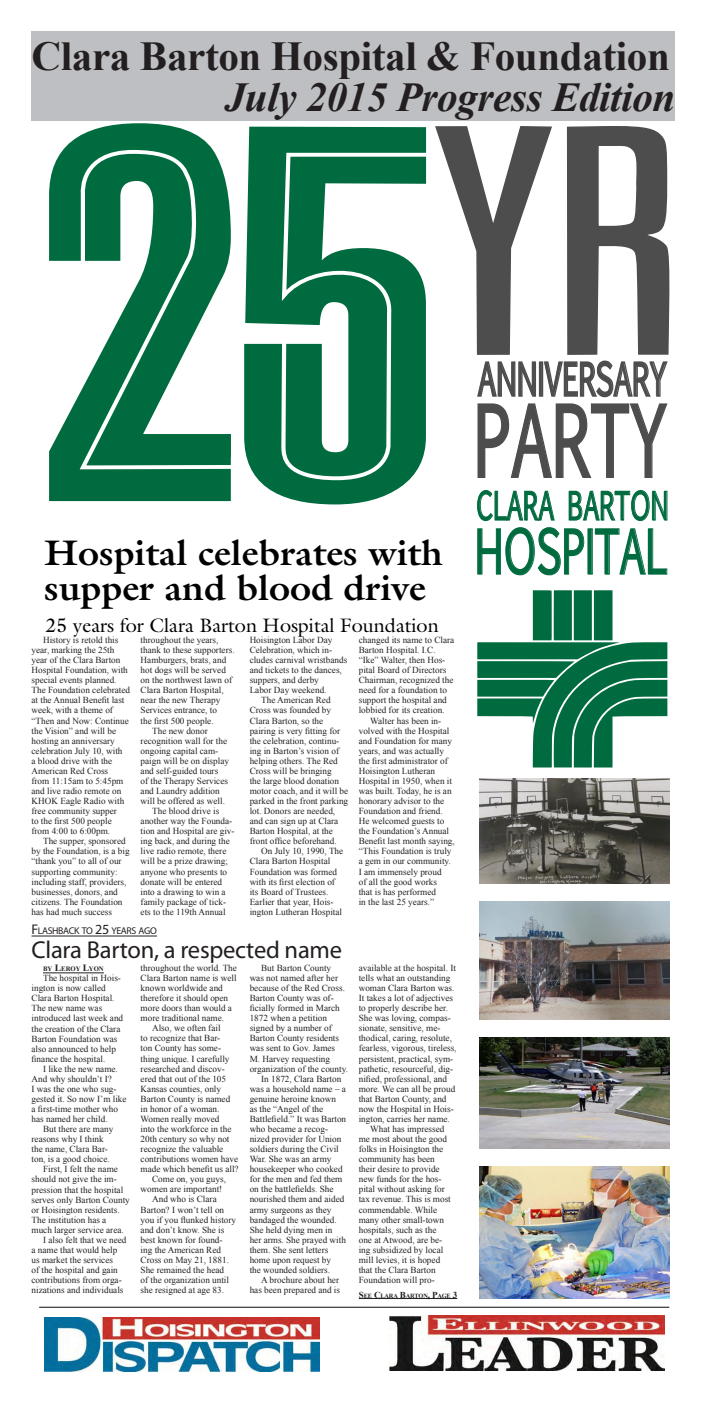
<style>
.page{position:relative;width:707px;height:1418px;background:#fff}
.page>*{position:absolute;margin:0;border:0;box-sizing:border-box;transform-origin:0 0}
.t1{font:94.59px "Cairo Font 1 0";color:#4d4d4d;scale:.69 1}
.t2{font:58.62px "Cairo Font 1 0";color:#006b3f;scale:.71 1}
.t3{font:43.49px "Cairo Font 1 0";color:#4d4d4d;scale:.68 1}
.bodycopy{font:700 41.12px "Times New Roman";letter-spacing:-.01em;color:#231f20}
.bodycopy-2{font:italic 700 41.12px "Times New Roman";letter-spacing:-.01em;color:#231f20}
.t4{font:37.27px "Cairo Font 1 0";color:#006b3f;scale:.69 1}
.t5{font:700 35.79px/34.7px "Galliard Std";color:#000}
.bodycopy-3{font:24.5px "Myriad Pro";letter-spacing:-.01em;color:#231f20}
.t6{font:19.6px "Galliard Std";color:#000}
.bodycopy-4{font:9.8px "Myriad Pro";letter-spacing:-.035em;color:#231f20}
.bodycopy-5{font:9.19px/10.1px "Times New Roman";color:#231f20}
.bodycopy-6{font:700 6.74px "Times New Roman";color:#231f20}
.body_copy{font:700 6.39px "Times New Roman";letter-spacing:-.03em;color:#231f20}
.s1{font-size:14px}
.s2{font-size:9.62px}
.s3{font-size:9.1px}
</style>
<div class="page">
<svg style="left:477px;top:590px;width:190px;height:177px"></svg>
<svg style="left:477px;top:360px;width:191px;height:118px"></svg>
<svg style="left:477px;top:490px;width:190px;height:86px"></svg>
<svg style="left:49px;top:123px;width:182px;height:378px;fill:#006b3f"></svg>
<svg style="left:244px;top:127px;width:182px;height:368px;background:#1e7c55"></svg>
<svg style="left:76px;top:148px;width:155px;height:323px"></svg>
<svg style="left:279px;top:151px;width:158px;height:1220px"></svg>
<svg style="left:434px;top:126px;width:235px;height:229px"></svg>
<img style="left:479px;top:778px;width:189px;height:105px">
<img style="left:479px;top:1166px;width:189px;height:132px">
<img style="left:479px;top:902px;width:189px;height:117px">
<img style="left:389px;top:1315px;width:275px;height:55px">
<img style="left:44px;top:1317px;width:275px;height:54px">
<hr style="left:39px;top:1306px;width:629px;height:1px;background:#000">
<img style="left:479px;top:1037px;width:189px;height:111px">
<hr style="left:32px;top:935px;width:125px;height:1px;background:#231f20">
<hr style="left:43px;top:972px;width:61px;height:1px;background:#231f20">
<div style="left:32px;top:32px;width:643px;height:89px;background:#bebfc2"></div>
<hr style="left:358px;top:1298px;width:99px;height:1px;background:#231f20">
<p class="bodycopy" style="left:32px;top:28px;width:639px">Clara Barton Hospital &amp; Foundation</p>
<p class="bodycopy-2" style="left:224px;top:69px;width:452px">July 2015 Progress Edition</p>
<p class="t5" style="left:44px;top:535px;width:400px">Hospital celebrates with supper and blood drive</p>
<p class="t6" style="left:45px;top:612px;width:394px">25 years for Clara Barton Hospital Foundation</p>
<p class="bodycopy-5" style="left:32px;top:635px;width:100px;text-indent:11px">History is retold this year, marking the 25th year of the Clara Barton<br>Hospital Foundation, with special events planned.<br>The Foundation celebrated at the Annual Benefit last week, with a theme of “Then and Now: Continue the Vision” and will be hosting an anniversary celebration July 10, with<br>a blood drive with the<br>American Red Cross<br>from 11:15am to 5:45pm and live radio remote on<br>KHOK Eagle Radio with free community supper<br>to the first 500 people from 4:00 to 6:00pm.</p>
<p class="bodycopy-5" style="left:32px;top:836px;width:100px;text-indent:11px">The supper, sponsored by the Foundation, is a big “thank you” to all of our supporting community: including staff, providers, businesses, donors, and citizens. The Foundation has had much success</p>
<p class="bodycopy-5" style="left:140px;top:635px;width:95px">throughout the years, thank to these supporters.<br>Hamburgers, brats, and hot dogs will be served on the northwest lawn of<br>Clara Barton Hospital, near the new Therapy<br>Services entrance, to<br>the first 500 people.</p>
<p class="bodycopy-5" style="left:140px;top:725px;width:90px;text-indent:11px">The new donor recognition wall for the ongoing capital cam&shy;paign will be on display and self-guided tours<br>of the Therapy Services and Laundry addition will be offered as well.</p>
<p class="bodycopy-5" style="left:140px;top:806px;width:95px;text-indent:11px">The blood drive is another way the Founda&shy;tion and Hospital are giv&shy;ing back, and during the live radio remote, there will be a prize drawing; anyone who presents to donate will be entered into a drawing to win a family package of tick&shy;ets to the 119th Annual</p>
<p class="bodycopy-5" style="left:249px;top:635px;width:99px">Hoisington Labor Day<br>Celebration, which in&shy;cludes carnival wristbands and tickets to the dances, suppers, and derby<br>Labor Day weekend.</p>
<p class="bodycopy-5" style="left:249px;top:695px;width:100px;text-indent:11px">The American Red<br>Cross was founded by<br>Clara Barton, so the pairing is very fitting for the celebration, continu&shy;ing in Barton’s vision of helping others. The Red<br>Cross will be bringing<br>the large blood donation motor coach, and it will be parked in the front parking lot. Donors are needed, and can sign up at Clara<br>Barton Hospital, at the front office beforehand.</p>
<p class="bodycopy-5" style="left:249px;top:846px;width:95px;text-indent:11px">On July 10, 1990, The<br>Clara Barton Hospital<br>Foundation was formed with its first election of its Board of Trustees.<br>Earlier that year, Hois&shy;ington Lutheran Hospital</p>
<p class="bodycopy-5" style="left:358px;top:635px;width:97px">changed its name to Clara<br>Barton Hospital. I.C. “Ike” Walter, then Hos&shy;pital Board of Directors<br>Chairman, recognized the need for a foundation to support the hospital and lobbied for its creation.</p>
<p class="bodycopy-5" style="left:358px;top:715px;width:97px;text-indent:11px">Walter has been in&shy;volved with the Hospital and Foundation for many years, and was actually the first administrator of<br>Hoisington Lutheran<br>Hospital in 1950, when it was built. Today, he is an honorary advisor to the<br>Foundation and friend.<br>He welcomed guests to the Foundation’s Annual<br>Benefit last month saying, “This Foundation is truly a gem in our community.<br>I am immensely proud<br>of all the good works<br>that is has performed<br>in the last 25 years.”</p>
<p class="bodycopy-4" style="left:32px;top:925px;width:127px"><span class="s1">F</span>LASHBACK TO <span class="s1">25</span> YEARS AGO</p>
<p class="bodycopy-3" style="left:32px;top:934px;width:312px">Clara Barton, a respected name</p>
<p class="bodycopy-5" style="left:140px;top:962px;width:98px">throughout the world. The<br>Clara Barton name is well known worldwide and therefore it should open more doors than would a more traditional name.</p>
<p class="bodycopy-5" style="left:140px;top:1023px;width:99px;text-indent:11px">Also, we often fail<br>to recognize that Bar-<br>ton County has some&shy;thing unique. I carefully researched and discov&shy;ered that out of the 105<br>Kansas counties, only<br>Barton County is named in honor of a woman.<br>Women really moved<br>into the workforce in the<br>20th century so why not recognize the valuable contributions women have made which benefit us all?</p>
<p class="bodycopy-5" style="left:140px;top:1174px;width:87px;text-indent:11px">Come on, you guys, women are important!</p>
<p class="bodycopy-5" style="left:140px;top:1194px;width:97px;text-indent:11px">And who is Clara<br>Barton? I won’t tell on you if you flunked history and don’t know. She is best known for found&shy;ing the American Red<br>Cross on May 21, 1881.<br>She remained the head<br>of the organization until she resigned at age 83.</p>
<p class="bodycopy-6" style="left:43px;top:964px;width:62px">BY <span class="s2">L</span>EROY <span class="s2">L</span>YON</p>
<p class="bodycopy-5" style="left:32px;top:973px;width:93px;text-indent:11px">The hospital in Hois&shy;ington is now called<br>Clara Barton Hospital.<br>The new name was introduced last week and the creation of the Clara<br>Barton Foundation was also announced to help finance the hospital.</p>
<p class="bodycopy-5" style="left:32px;top:1063px;width:96px;text-indent:11px">I like the new name.<br>And why shouldn’t I?<br>I was the one who sug&shy;gested it. So now I’m like a first-time mother who has named her child.</p>
<p class="bodycopy-5" style="left:32px;top:1124px;width:83px;text-indent:11px">But there are many reasons why I think the name, Clara Bar&shy;ton, is a good choice.</p>
<p class="bodycopy-5" style="left:32px;top:1164px;width:100px;text-indent:11px">First, I felt the name should not give the im&shy;pression that the hospital serves only Barton County or Hoisington residents.<br>The institution has a<br>much larger service area.</p>
<p class="bodycopy-5" style="left:32px;top:1234px;width:96px;text-indent:11px">I also felt that we need a name that would help us market the services<br>of the hospital and gain contributions from orga&shy;nizations and individuals</p>
<p class="bodycopy-5" style="left:249px;top:962px;width:100px;text-indent:11px">But Barton County<br>was not named after her because of the Red Cross.<br>Barton County was of&shy;ficially formed in March<br>1872 when a petition signed by a number of<br>Barton County residents was sent to Gov. James<br>M. Harvey requesting organization of the county.</p>
<p class="bodycopy-5" style="left:249px;top:1073px;width:98px;text-indent:11px">In 1872, Clara Barton was a household name – a genuine heroine known<br>as the “Angel of the<br>Battlefield.” It was Barton who became a recog&shy;nized provider for Union soldiers during the Civil<br>War. She was an army housekeeper who cooked for the men and fed them on the battlefields. She nourished them and aided army surgeons as they bandaged the wounded.<br>She held dying men in her arms. She prayed with them. She sent letters home upon request by<br>the wounded soldiers.</p>
<p class="bodycopy-5" style="left:249px;top:1274px;width:92px;text-align:right">A brochure about her has been prepared and is</p>
<p class="bodycopy-5" style="left:358px;top:962px;width:99px">available at the hospital. It tells what an outstanding woman Clara Barton was.<br>It takes a lot of adjectives to properly describe her.<br>She was loving, compas&shy;sionate, sensitive, me&shy;thodical, caring, resolute, fearless, vigorous, tireless, persistent, practical, sym&shy;pathetic, resourceful, dig&shy;nified, professional, and more. We can all be proud that Barton County, and now the Hospital in Hois&shy;ington, carries her name.</p>
<p class="bodycopy-5" style="left:358px;top:1123px;width:93px;text-indent:11px">What has impressed me most about the good folks in Hoisington the community has been their desire to provide new funds for the hos&shy;pital without asking for tax revenue. This is most commendable. While many other small-town hospitals, such as the one at Atwood, are be&shy;ing subsidized by local mill levies, it is hoped that the Clara Barton<br>Foundation will pro-</p>
<p class="body_copy" style="left:358px;top:1291px;width:100px"><span class="s3">S</span>EE <span class="s3">C</span>LARA <span class="s3">B</span>ARTON<span class="s3">, P</span>AGE <span class="s3">3</span></p>
<p class="t3" style="left:477px;top:355px;width:279px">ANNIVERSARY</p>
<p class="t1" style="left:473px;top:389px;width:282px">PARTY</p>
<p class="t4" style="left:475px;top:485px;width:280px">CLARA BARTON</p>
<p class="t2" style="left:474px;top:519px;width:272px">HOSPITAL</p>
</div>
